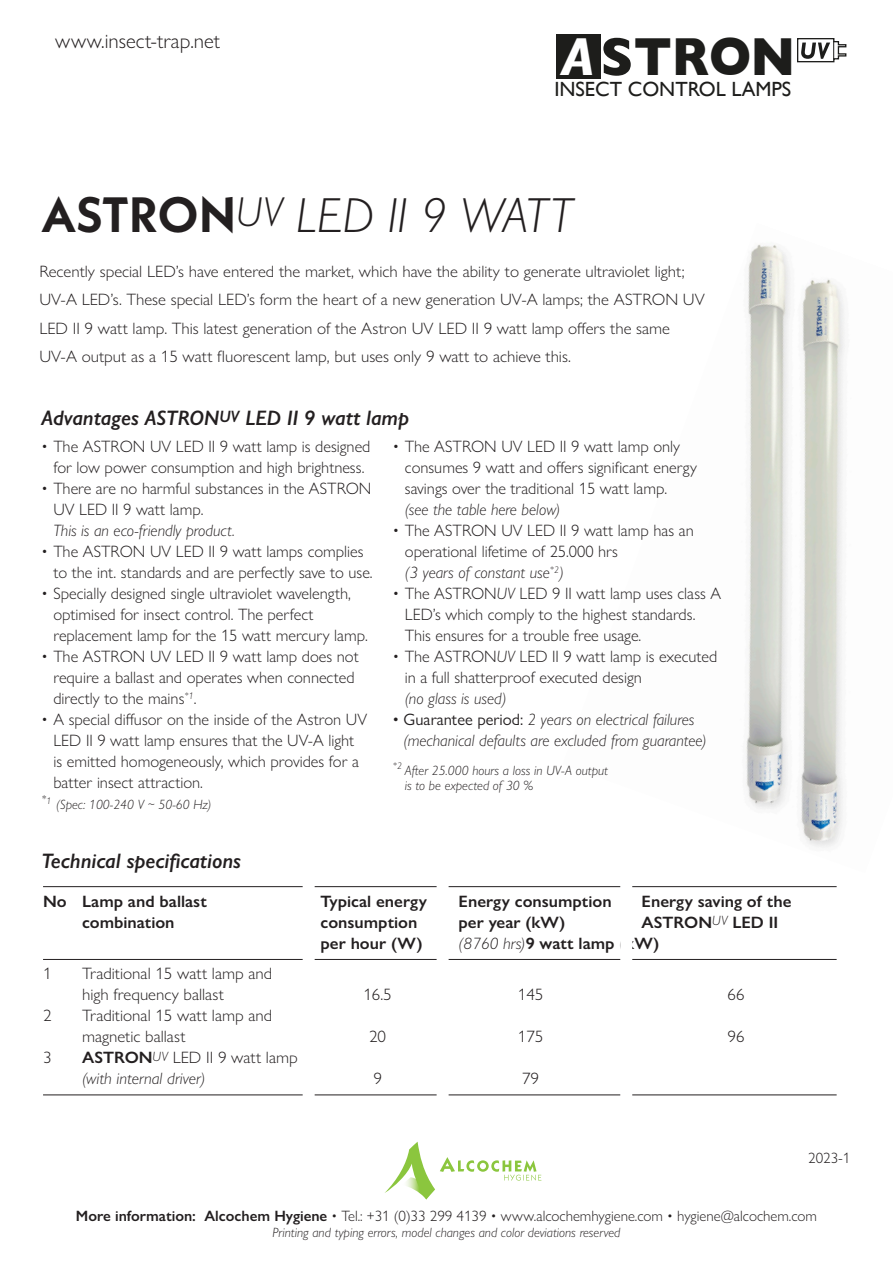
<style>
.page{position:relative;width:893px;height:1263px;background:#fff}
.page>*{position:absolute;margin:0;border:0;box-sizing:border-box;transform-origin:0 0}
.t1{font:700 54.6px "Gill Sans";color:#1d1d1b}
.t2{font:italic 300 49.5px "Gill Sans Nova";letter-spacing:.005em;color:#231f20}
.t3{font:italic 600 21px "Gill Sans Nova";color:#231f20}
.t4{font:300 21px "Gill Sans Nova";color:#231f20}
.t5{font:20.55px "Gill Sans";color:#1d1d1b}
.t6{font:300 16.5px/21px "Gill Sans Nova";color:#231f20}
.t7{font:600 16.5px "Gill Sans Nova";color:#231f20}
.t8{font:italic 300 16.5px/21px "Gill Sans Nova";color:#231f20}
.t9{font:300 15px "Gill Sans Nova";color:#231f20}
.t10{font:italic 300 13.5px "Gill Sans Nova";color:#231f20}
.s1{font-style:italic;color:#fff}
.s2{font-family:"Neue Kabel";font-weight:700;font-style:normal}
.s3{font-size:42px}
.s4{font-size:16.5px}
.s5{font-style:italic}
.s6{font-weight:400;font-style:normal}
.s7{font-weight:300;font-style:italic}
.s8{font-weight:600}
.s9{font-style:italic;font-size:13.5px}
</style>
<div class="page">
<img style="left:745px;top:244px;width:100px;height:604px">
<div style="left:556px;top:34px;width:44px;height:45px;background:#1d1d1b"></div>
<svg style="left:797px;top:38px;width:50px;height:25px"></svg>
<hr style="left:43px;top:886px;width:794px;height:1px;background:#231f20">
<hr style="left:43px;top:959px;width:794px;height:1px;background:#231f20">
<hr style="left:43px;top:1094px;width:794px;height:1px;background:#231f20">
<div style="left:620px;top:876px;width:12px;height:249px;background:#fff"></div>
<div style="left:437px;top:876px;width:12px;height:249px;background:#fff"></div>
<div style="left:303px;top:876px;width:12px;height:249px;background:#fff"></div>
<svg style="left:385px;top:1142px;width:156px;height:57px"></svg>
<p class="t4" style="left:55px;top:28px;width:166px">www.insect-trap.net</p>
<p class="t1" style="left:561px;top:14px;width:236px"><span class="s1">A</span>STRON</p>
<p class="t5" style="left:554px;top:77px;width:238px">INSECT CONTROL LAMPS</p>
<p class="t2" style="left:42px;top:185px;width:533px"><span class="s2">ASTRON</span><span class="s3">UV</span> LED II 9 WATT</p>
<p class="t6" style="left:39px;top:256px;width:667px;line-height:28.5px">Recently special LED’s have entered the market, which have the ability to generate ultraviolet light; UV-A LED’s. These special LED’s form the heart of a new generation UV-A lamps; the ASTRON UV LED II 9 watt lamp. This latest generation of the Astron UV LED II 9 watt lamp offers the same UV-A output as a 15 watt fluorescent lamp, but uses only 9 watt to achieve this.</p>
<p class="t3" style="left:41px;top:405px;width:369px">Advantages ASTRON<span class="s4">UV</span> LED II 9 watt lamp</p>
<p class="t6" style="left:41px;top:436px;width:331px;text-align:center">• The ASTRON UV LED II 9 watt lamp is designed for low power consumption and high brightness.</p>
<p class="t6" style="left:53px;top:478px;width:320px;text-indent:-12px">• There are no harmful substances in the ASTRON<br>UV LED II 9 watt lamp.</p>
<p class="t8" style="left:53px;top:520px;width:183px">This is an eco-friendly product.</p>
<p class="t6" style="left:53px;top:541px;width:321px;text-indent:-12px">• The ASTRON UV LED II 9 watt lamps complies to the int. standards and are perfectly save to use.</p>
<p class="t6" style="left:53px;top:583px;width:316px;text-indent:-12px">• Specially designed single ultraviolet wavelength, optimised for insect control. The perfect replacement lamp for the 15 watt mercury lamp.</p>
<p class="t6" style="left:53px;top:646px;width:307px;text-indent:-12px">• The ASTRON UV LED II 9 watt lamp does not require a ballast and operates when connected directly to the mains<sup>*1</sup>.</p>
<p class="t6" style="left:53px;top:709px;width:315px;text-indent:-12px">• A special diffusor on the inside of the Astron UV LED II 9 watt lamp ensures that the UV-A light is emitted homogeneously, which provides for a batter insect attraction.</p>
<p class="t10" style="left:41px;top:796px;width:172px"><sup>*</sup><sup>1</sup> (Spec: 100-240 V ~ 50-60 Hz)</p>
<p class="t3" style="left:42px;top:848px;width:201px">Technical specifications</p>
<p class="t6" style="left:405px;top:436px;width:294px;text-indent:-12px">• The ASTRON UV LED II 9 watt lamp only consumes 9 watt and offers significant energy savings over the traditional 15 watt lamp.<br><span class="s5">(see the table here below)</span></p>
<p class="t6" style="left:405px;top:520px;width:290px;text-indent:-12px">• The ASTRON UV LED II 9 watt lamp has an operational lifetime of 25.000 hrs<br><span class="s5">(3 years of constant use</span><sup>*2</sup><span class="s5">)</span></p>
<p class="t6" style="left:405px;top:583px;width:318px;text-indent:-12px">• The ASTRON<span class="s5">UV</span> LED 9 II watt lamp uses class A<br>LED’s which comply to the highest standards.<br>This ensures for a trouble free usage.</p>
<p class="t6" style="left:405px;top:646px;width:314px;text-indent:-12px">• The ASTRON<span class="s5">UV</span> LED II 9 watt lamp is executed in a full shatterproof executed design<br><span class="s5">(no glass is used)</span></p>
<p class="t8" style="left:404px;top:709px;width:305px;text-indent:-11px"><span class="s6">• Guarantee period:</span> 2 years on electrical failures (mechanical defaults are excluded from guarantee)</p>
<p class="t10" style="left:393px;top:762px;width:217px"><sup>*2</sup> After 25.000 hours a loss in UV-A output</p>
<p class="t10" style="left:405px;top:777px;width:130px">is to be expected of 30 %</p>
<p class="t7" style="left:43px;top:891px;width:165px">No Lamp and ballast</p>
<p class="t7" style="left:321px;top:891px;width:108px">Typical energy</p>
<p class="t7" style="left:459px;top:891px;width:155px">Energy consumption</p>
<p class="t7" style="left:642px;top:891px;width:151px">Energy saving of the</p>
<p class="t7" style="left:82px;top:912px;width:94px">combination</p>
<p class="t7" style="left:321px;top:912px;width:98px">consumption</p>
<p class="t7" style="left:459px;top:912px;width:108px">per year (kW)</p>
<p class="t7" style="left:642px;top:912px;width:138px">ASTRON<sup>UV</sup> LED II</p>
<p class="t7" style="left:321px;top:933px;width:103px">per hour (W)</p>
<p class="t7" style="left:459px;top:933px;width:202px"><span class="s7">(8760 hrs)</span>9 watt lamp (kW)</p>
<p class="t6" style="left:43px;top:962px;width:10px">1</p>
<p class="t6" style="left:82px;top:962px;width:192px">Traditional 15 watt lamp and</p>
<p class="t6" style="left:82px;top:983px;width:143px">high frequency ballast</p>
<p class="t6" style="left:363px;top:983px;width:30px">16.5</p>
<p class="t6" style="left:518px;top:983px;width:27px">145</p>
<p class="t6" style="left:728px;top:983px;width:18px">66</p>
<p class="t6" style="left:43px;top:1004px;width:10px">2</p>
<p class="t6" style="left:82px;top:1004px;width:192px">Traditional 15 watt lamp and</p>
<p class="t6" style="left:82px;top:1025px;width:105px">magnetic ballast</p>
<p class="t6" style="left:369px;top:1025px;width:18px">20</p>
<p class="t6" style="left:518px;top:1025px;width:27px">175</p>
<p class="t6" style="left:728px;top:1025px;width:18px">96</p>
<p class="t6" style="left:43px;top:1046px;width:10px">3</p>
<p class="t6" style="left:82px;top:1046px;width:217px"><span class="s8">ASTRON</span><span class="s9">UV</span> LED II 9 watt lamp</p>
<p class="t8" style="left:82px;top:1067px;width:125px">(with internal driver)</p>
<p class="t6" style="left:373px;top:1067px;width:10px">9</p>
<p class="t6" style="left:522px;top:1067px;width:18px">79</p>
<p class="t9" style="left:808px;top:1149px;width:44px">2023-1</p>
<p class="t9" style="left:76px;top:1206px;width:743px"><span class="s8">More information: Alcochem Hygiene</span> • Tel.: +31 (0)33 299 4139 • www.alcochemhygiene.com • hygiene@alcochem.com</p>
<p class="t10" style="left:272px;top:1224px;width:349px">Printing and typing errors, model changes and color deviations reserved</p>
</div>
